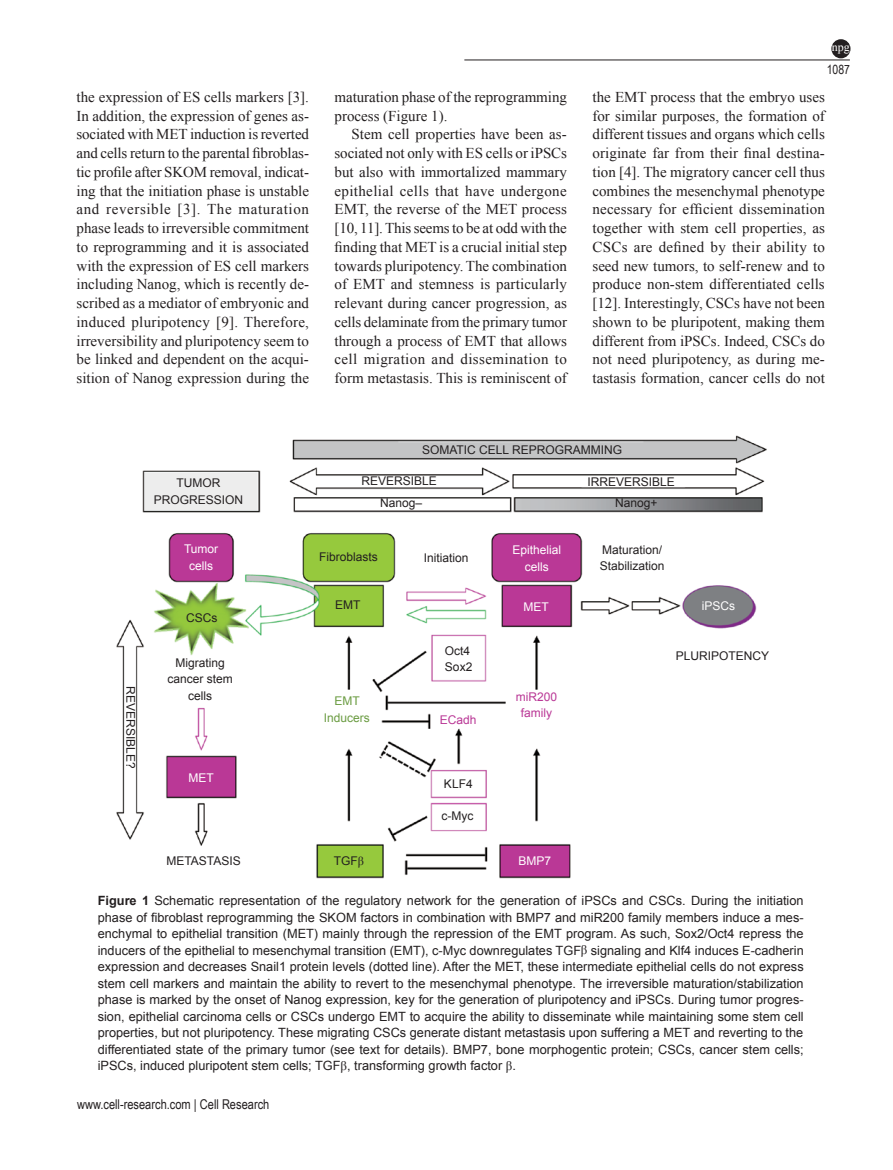
<style>
.page{position:relative;width:893px;height:1170px;background:#fff}
.page>*{position:absolute;margin:0;border:0;box-sizing:border-box;transform-origin:0 0}
.t1{font:15px/18.8px "Times New Roman";color:#231f20;text-align:justify}
.t2{font:13.5px "Arial Narrow";color:#231f20}
.t3{font:12.75px/16.5px "Arial";color:#231f20;text-align:justify}
.t4{font:12.75px "Arial Narrow";color:#231f20}
.t5{font:12px/16.5px "Arial";color:#231f20;text-align:center}
.t6{font:12px/16.5px "Arial";color:#fff;text-align:center}
.t7{font:12px/16.5px "Arial";color:#ba3896;text-align:center}
.t8{font:12px/16.5px "Arial";color:#6b9c42;text-align:center}
.t9{font:12px "Times New Roman";color:#fff}
.s1{font-family:"Times New Roman"}
.s2{font-weight:700}
</style>
<div class="page">
<hr style="left:464px;top:60px;width:386px;height:1px;background:#231f20">
<div style="left:832px;top:40px;width:18px;height:18px;background:#231f20;border-radius:50%"></div>
<div style="left:831px;top:39px;width:19px;height:19px;border:2px solid #231f20;border-radius:50%"></div>
<img style="left:116px;top:435px;width:651px;height:444px">
<p class="t9" style="left:832px;top:39px;width:19px">npg</p>
<p class="t1" style="left:77px;top:87px;width:234px">the expression of ES cells markers [3].<br>In addition, the expression of genes as&shy;sociated with MET induction is reverted and cells return to the parental fibroblas&shy;tic profile after SKOM removal, indicat&shy;ing that the initiation phase is unstable and reversible [3]. The maturation phase leads to irreversible commitment to reprogramming and it is associated with the expression of ES cell markers including Nanog, which is recently de&shy;scribed as a mediator of embryonic and induced pluripotency [9]. Therefore, irreversibility and pluripotency seem to be linked and dependent on the acqui&shy;sition of Nanog expression during the</p>
<p class="t1" style="left:334px;top:87px;width:234px">maturation phase of the reprogramming process (Figure 1).</p>
<p class="t1" style="left:334px;top:125px;width:234px;text-indent:17px">Stem cell properties have been as&shy;sociated not only with ES cells or iPSCs but also with immortalized mammary epithelial cells that have undergone EMT, the reverse of the MET process [10, 11]. This seems to be at odd with the finding that MET is a crucial initial step towards pluripotency. The combination of EMT and stemness is particularly relevant during cancer progression, as cells delaminate from the primary tumor through a process of EMT that allows cell migration and dissemination to form metastasis. This is reminiscent of</p>
<p class="t4" style="left:827px;top:60px;width:25px">1087</p>
<p class="t1" style="left:592px;top:87px;width:234px">the EMT process that the embryo uses for similar purposes, the formation of different tissues and organs which cells originate far from their final destina&shy;tion [4]. The migratory cancer cell thus combines the mesenchymal phenotype necessary for efficient dissemination together with stem cell properties, as CSCs are defined by their ability to seed new tumors, to self-renew and to produce non-stem differentiated cells [12]. Interestingly, CSCs have not been shown to be pluripotent, making them different from iPSCs. Indeed, CSCs do not need pluripotency, as during me&shy;tastasis formation, cancer cells do not</p>
<p class="t5" style="left:154px;top:475px;width:91px">TUMOR<br>PROGRESSION</p>
<p class="t5" style="left:422px;top:442px;width:202px">SOMATIC CELL REPROGRAMMING</p>
<p class="t5" style="left:361px;top:473px;width:77px">REVERSIBLE</p>
<p class="t5" style="left:587px;top:473px;width:89px">IRREVERSIBLE</p>
<p class="t5" style="left:380px;top:494px;width:44px">Nanog–</p>
<p class="t5" style="left:615px;top:495px;width:44px">Nanog+</p>
<p class="t5" style="left:139px;top:686px;width:84px;rotate:90deg">REVERSIBLE?</p>
<p class="t6" style="left:184px;top:541px;width:36px">Tumor cells</p>
<p class="t5" style="left:319px;top:549px;width:60px">Fibroblasts</p>
<p class="t5" style="left:186px;top:610px;width:33px">CSCs</p>
<p class="t5" style="left:167px;top:654px;width:67px">Migrating cancer stem cells</p>
<p class="t6" style="left:188px;top:769px;width:27px">MET</p>
<p class="t5" style="left:167px;top:852px;width:76px">METASTASIS</p>
<p class="t5" style="left:335px;top:597px;width:27px">EMT</p>
<p class="t8" style="left:324px;top:692px;width:48px">EMT<br>Inducers</p>
<p class="t5" style="left:334px;top:852px;width:32px">TGF<span class="s1">β</span></p>
<p class="t5" style="left:424px;top:549px;width:46px">Initiation</p>
<p class="t5" style="left:445px;top:642px;width:29px;text-align:left">Oct4<br>Sox2</p>
<p class="t7" style="left:440px;top:712px;width:38px">ECadh</p>
<p class="t5" style="left:444px;top:775px;width:30px">KLF4</p>
<p class="t5" style="left:441px;top:808px;width:33px">c-Myc</p>
<p class="t5" style="left:600px;top:541px;width:66px;text-align:left">Maturation/<br>Stabilization</p>
<p class="t6" style="left:512px;top:542px;width:50px">Epithelial cells</p>
<p class="t6" style="left:523px;top:598px;width:27px">MET</p>
<p class="t6" style="left:702px;top:597px;width:35px">iPSCs</p>
<p class="t7" style="left:516px;top:688px;width:43px">miR200 family</p>
<p class="t6" style="left:518px;top:853px;width:34px">BMP7</p>
<p class="t5" style="left:676px;top:648px;width:95px">PLURIPOTENCY</p>
<p class="t3" style="left:98px;top:892px;width:707px"><span class="s2">Figure 1</span> Schematic representation of the regulatory network for the generation of iPSCs and CSCs. During the initiation phase of fibroblast reprogramming the SKOM factors in combination with BMP7 and miR200 family members induce a mes&shy;enchymal to epithelial transition (MET) mainly through the repression of the EMT program. As such, Sox2/Oct4 repress the inducers of the epithelial to mesenchymal transition (EMT), c-Myc downregulates TGF<span class="s1">β</span> signaling and Klf4 induces E-cadherin expression and decreases Snail1 protein levels (dotted line). After the MET, these intermediate epithelial cells do not express stem cell markers and maintain the ability to revert to the mesenchymal phenotype. The irreversible maturation/stabilization phase is marked by the onset of Nanog expression, key for the generation of pluripotency and iPSCs. During tumor progres&shy;sion, epithelial carcinoma cells or CSCs undergo EMT to acquire the ability to disseminate while maintaining some stem cell properties, but not pluripotency. These migrating CSCs generate distant metastasis upon suffering a MET and reverting to the differentiated state of the primary tumor (see text for details). BMP7, bone morphogentic protein; CSCs, cancer stem cells; iPSCs, induced pluripotent stem cells; TGF<span class="s1">β</span>, transforming growth factor <span class="s1">β</span>.</p>
<p class="t2" style="left:77px;top:1094px;width:194px">www.cell-research.com | Cell Research</p>
</div>
